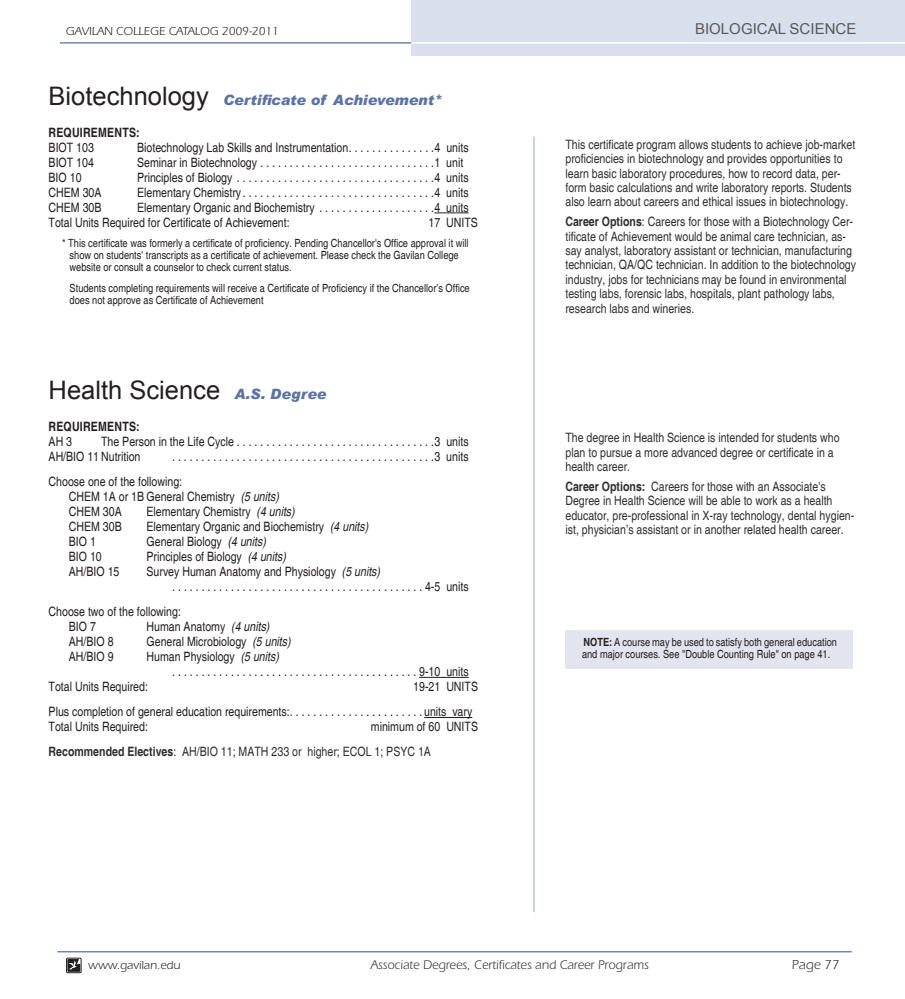
<style>
.page{position:relative;width:905px;height:999px;background:#fff}
.page>*{position:absolute;margin:0;border:0;box-sizing:border-box;transform-origin:0 0}
.t1{font:25.5px "Arial";color:#231f20}
.t2{font:15px "Arial";color:#57585a}
.t3{font:italic 900 14.25px "Arial";color:#5b72a6}
.t4{font:13.5px "Itc Eras";color:#312f30}
.t5{font:condensed 12.9px/15px "Helvetica";color:#231f20}
.t6{font:condensed 12.9px/14.4px "Helvetica";color:#312f30}
.t7{font:12.9px "Itc Eras";color:#312f30}
.t8{font:700 condensed 12.9px "Helvetica";letter-spacing:.02em;color:#231f20}
.t9{font:12px "Itc Eras";color:#231f20}
.t10{font:condensed 11.25px/12px "Helvetica";color:#231f20}
.s1{font-weight:400;font-style:normal;font-size:25.5px;color:#231f20}
.s2{font-weight:900;font-style:italic;font-size:14.25px;color:#5b72a6}
.s3{font-style:italic}
.s4{color:#231f20}
.s5{font-weight:700}
</style>
<div class="page">
<hr style="left:533px;top:136px;width:1px;height:776px;background:#bbc2db">
<hr style="left:57px;top:951px;width:794px;height:1px;background:#7183b1">
<div style="left:66px;top:958px;width:15px;height:15px;border:1px solid #231f20"></div>
<svg style="left:67px;top:959px;width:13px;height:13px"></svg>
<hr style="left:60px;top:42px;width:844px;height:2px;background:#7183b1">
<div style="left:411px;top:0;width:493px;height:56px;background:#dadfed"></div>
<hr style="left:412px;top:42px;width:492px;height:2px;background:#fff">
<hr style="left:434px;top:213px;width:34px;height:1px;background:#231f20">
<hr style="left:419px;top:677px;width:49px;height:1px;background:#231f20">
<hr style="left:424px;top:717px;width:48px;height:1px;background:#231f20">
<div style="left:565px;top:630px;width:288px;height:38px;background:#e2e4ef"></div>
<p class="t9" style="left:66px;top:24px;width:215px">GAVILAN COLLEGE CATALOG 2009-2011</p>
<p class="t3" style="left:49px;top:91px;width:395px"><span class="s1">Biotechnology</span> Certificate of Achievement*</p>
<p class="t8" style="left:49px;top:124px;width:93px">Requirements:</p>
<p class="t5" style="left:49px;top:140px;width:47px">BIOT 103</p>
<p class="t5" style="left:137px;top:140px;width:333px">Biotechnology Lab Skills and Instrumentation . . . . . . . . . . . . . . 4 units</p>
<p class="t5" style="left:49px;top:155px;width:47px">BIOT 104</p>
<p class="t5" style="left:137px;top:155px;width:328px">Seminar in Biotechnology ............................. 1 unit</p>
<p class="t5" style="left:49px;top:170px;width:34px">BIO 10</p>
<p class="t5" style="left:137px;top:170px;width:333px">Principles of Biology ................................. 4 units</p>
<p class="t5" style="left:49px;top:185px;width:54px">CHEM 30A</p>
<p class="t5" style="left:137px;top:185px;width:333px">Elementary Chemistry ................................ 4 units</p>
<p class="t5" style="left:49px;top:200px;width:54px">CHEM 30B</p>
<p class="t5" style="left:49px;top:200px;width:421px;text-indent:89px">Elementary Organic and Biochemistry . . . . . . . . . . . . . . . . . . . 4 units<br>Total Units Required for Certificate of Achievement:</p>
<p class="t5" style="left:428px;top:215px;width:51px">17 UNITS</p>
<p class="t10" style="left:70px;top:237px;width:400px;text-indent:-8px">* This certificate was formerly a certificate of proficiency. Pending Chancellor's Office approval it will show on students' transcripts as a certificate of achievement. Please check the Gavilan College website or consult a counselor to check current status.</p>
<p class="t10" style="left:70px;top:282px;width:401px">Students completing requirements will receive a Certificate of Proficiency if the Chancellor’s Office does not approve as Certificate of Achievement</p>
<h1 class="t1" style="left:49px;top:374px;width:279px">Health Science <span class="s2">A.S. Degree</span></h1>
<p class="t8" style="left:49px;top:418px;width:93px">Requirements:</p>
<p class="t5" style="left:49px;top:434px;width:25px">AH 3</p>
<p class="t5" style="left:49px;top:434px;width:421px;text-indent:53px">The Person in the Life Cycle ................................. 3 units<br>AH/BIO 11 Nutrition</p>
<p class="t5" style="left:49px;top:444px;width:421px;line-height:25.2px;text-indent:124px">............................................ 3 units<br>Choose one of the following:</p>
<p class="t5" style="left:69px;top:489px;width:211px">CHEM 1A or 1B General Chemistry <span class="s3">(5 units)<br></span>CHEM 30A</p>
<p class="t5" style="left:146px;top:504px;width:150px">Elementary Chemistry <span class="s3">(4 units)</span></p>
<p class="t5" style="left:69px;top:519px;width:54px">CHEM 30B</p>
<p class="t5" style="left:146px;top:519px;width:223px">Elementary Organic and Biochemistry <span class="s3">(4 units)</span></p>
<p class="t5" style="left:69px;top:534px;width:29px">BIO 1</p>
<p class="t5" style="left:146px;top:534px;width:121px">General Biology <span class="s3">(4 units)</span></p>
<p class="t5" style="left:69px;top:549px;width:34px">BIO 10</p>
<p class="t5" style="left:146px;top:549px;width:141px">Principles of Biology <span class="s3">(4 units)</span></p>
<p class="t5" style="left:69px;top:564px;width:52px">AH/BIO 15</p>
<p class="t5" style="left:172px;top:564px;width:298px;text-indent:-26px">Survey Human Anatomy and Physiology <span class="s3">(5 units) </span>.......................................... 4-5 units</p>
<p class="t5" style="left:69px;top:604px;width:114px;text-indent:-20px">Choose two of the following:<br>BIO 7</p>
<p class="t5" style="left:146px;top:619px;width:124px">Human Anatomy <span class="s3">(4 units)</span></p>
<p class="t5" style="left:69px;top:634px;width:46px">AH/BIO 8</p>
<p class="t5" style="left:146px;top:634px;width:146px">General Microbiology <span class="s3">(5 units)</span></p>
<p class="t5" style="left:69px;top:649px;width:46px">AH/BIO 9</p>
<p class="t5" style="left:146px;top:649px;width:134px">Human Physiology <span class="s3">(5 units)</span></p>
<p class="t5" style="left:172px;top:664px;width:298px">......................................... 9-10 units</p>
<p class="t5" style="left:49px;top:679px;width:101px">Total Units Required:</p>
<p class="t5" style="left:49px;top:674px;width:431px;line-height:25.2px;text-indent:364px">19-21 UNITS<br>Plus completion of general education requirements: . . . . . . . . . . . . . . . . . . . . . . units vary</p>
<p class="t5" style="left:49px;top:719px;width:101px">Total Units Required:</p>
<p class="t6" style="left:49px;top:714px;width:431px;line-height:25.2px;text-indent:322px"><span class="s4">minimum of 60 UNITS<br></span><span class="s5">Recommended Electives</span>: AH/BIO 11; MATH 233 or higher; ECOL 1; PSYC 1A</p>
<p class="t2" style="left:695px;top:19px;width:163px">Biological Science</p>
<p class="t6" style="left:565px;top:137px;width:291px">This certificate program allows students to achieve job-market proficiencies in biotechnology and provides opportunities to learn basic laboratory procedures, how to record data, per&shy;form basic calculations and write laboratory reports. Students also learn about careers and ethical issues in biotechnology.</p>
<p class="t6" style="left:565px;top:215px;width:292px"><span class="s5">Career Options</span>: Careers for those with a Biotechnology Cer&shy;tificate of Achievement would be animal care technician, as&shy;say analyst, laboratory assistant or technician, manufacturing technician, QA/QC technician. In addition to the biotechnology industry, jobs for technicians may be found in environmental testing labs, forensic labs, hospitals, plant pathology labs, research labs and wineries.</p>
<p class="t6" style="left:565px;top:431px;width:276px">The degree in Health Science is intended for students who plan to pursue a more advanced degree or certificate in a health career.</p>
<p class="t6" style="left:565px;top:479px;width:290px"><span class="s5">Career Options:</span> Careers for those with an Associate's Degree in Health Science will be able to work as a health educator, pre-professional in X-ray technology, dental hygien&shy;ist, physician’s assistant or in another related health career.</p>
<p class="t10" style="left:582px;top:636px;width:256px"><span class="s5">NOTE :</span> A course may be used to satisfy both general education and major courses. See "Double Counting Rule" on page 41.</p>
<p class="t7" style="left:371px;top:957px;width:279px">Associate Degrees, Certificates and Career Programs</p>
<p class="t9" style="left:88px;top:958px;width:94px">www.gavilan.edu</p>
<p class="t4" style="left:792px;top:957px;width:49px">Page 77</p>
</div>
